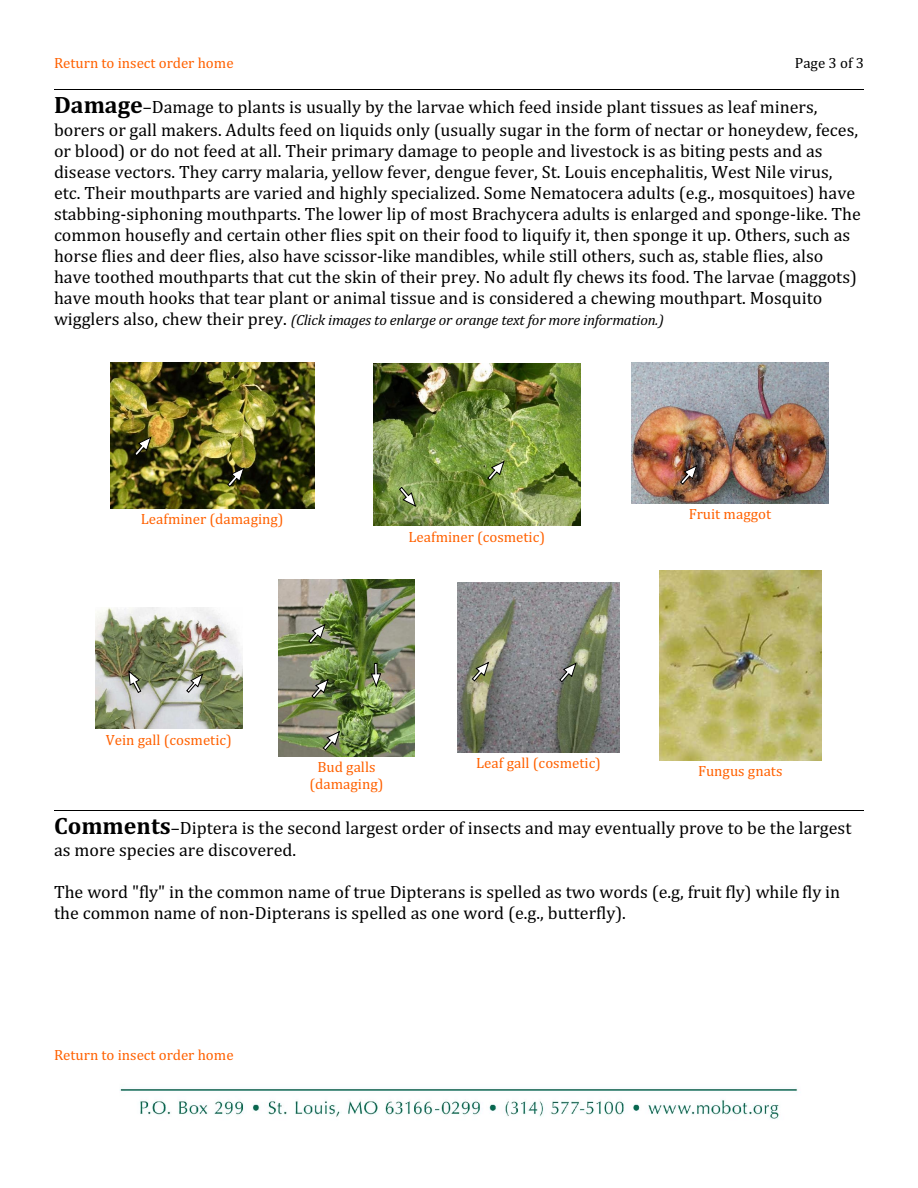
<style>
.page{position:relative;width:918px;height:1188px;background:#fff}
.page>*{position:absolute;margin:0;border:0;box-sizing:border-box;transform-origin:0 0}
.t1{font:18px/21.1px "Cambria";color:#000}
.t2{font:15px/17.4px "Cambria";color:#ff6100;text-align:center}
.t3{font:italic 15px "Cambria";letter-spacing:-.015em;color:#000}
.t4{font:15px "Cambria";color:#000}
.s1{font-weight:700;font-size:24px}
.s2{font-style:normal;font-size:18px}
</style>
<div class="page">
<img style="left:279px;top:580px;width:136px;height:176px">
<img style="left:110px;top:363px;width:205px;height:146px">
<hr style="left:54px;top:89px;width:810px;height:1px;background:#000">
<hr style="left:54px;top:810px;width:810px;height:1px;background:#000">
<img style="left:373px;top:364px;width:207px;height:162px">
<img style="left:632px;top:363px;width:196px;height:140px">
<svg style="left:131px;top:433px;width:24px;height:26px"></svg>
<svg style="left:484px;top:457px;width:25px;height:26px"></svg>
<svg style="left:677px;top:462px;width:24px;height:25px"></svg>
<svg style="left:224px;top:464px;width:24px;height:26px"></svg>
<svg style="left:396px;top:484px;width:24px;height:26px"></svg>
<img style="left:659px;top:571px;width:162px;height:190px">
<img style="left:457px;top:582px;width:163px;height:170px">
<svg style="left:308px;top:675px;width:25px;height:26px"></svg>
<img style="left:95px;top:607px;width:147px;height:122px">
<svg style="left:305px;top:620px;width:24px;height:26px"></svg>
<svg style="left:556px;top:659px;width:25px;height:26px"></svg>
<svg style="left:469px;top:658px;width:24px;height:26px"></svg>
<svg style="left:184px;top:671px;width:23px;height:24px"></svg>
<svg style="left:124px;top:668px;width:21px;height:27px"></svg>
<svg style="left:371px;top:663px;width:11px;height:24px"></svg>
<svg style="left:320px;top:727px;width:24px;height:26px"></svg>
<img style="left:120px;top:1088px;width:678px;height:31px">
<p class="t2" style="left:54px;top:55px;width:181px">Return to insect order home</p>
<p class="t4" style="left:795px;top:57px;width:71px">Page 3 of 3</p>
<p class="t1" style="left:54px;top:98px;width:808px"><span class="s1">Damage</span>–Damage to plants is usually by the larvae which feed inside plant tissues as leaf miners, borers or gall makers. Adults feed on liquids only (usually sugar in the form of nectar or honeydew, feces, or blood) or do not feed at all. Their primary damage to people and livestock is as biting pests and as disease vectors. They carry malaria, yellow fever, dengue fever, St. Louis encephalitis, West Nile virus, etc. Their mouthparts are varied and highly specialized. Some Nematocera adults (e.g., mosquitoes) have stabbing-siphoning mouthparts. The lower lip of most Brachycera adults is enlarged and sponge-like. The common housefly and certain other flies spit on their food to liquify it, then sponge it up. Others, such as horse flies and deer flies, also have scissor-like mandibles, while still others, such as, stable flies, also have toothed mouthparts that cut the skin of their prey. No adult fly chews its food. The larvae (maggots) have mouth hooks that tear plant or animal tissue and is considered a chewing mouthpart. Mosquito</p>
<p class="t3" style="left:54px;top:314px;width:611px"><span class="s2">wigglers also, chew their prey.</span> (Click images to enlarge or orange text for more information.)</p>
<p class="t2" style="left:141px;top:511px;width:144px">Leafminer (damaging)</p>
<p class="t2" style="left:409px;top:529px;width:138px">Leafminer (cosmetic)</p>
<p class="t2" style="left:106px;top:732px;width:127px">Vein gall (cosmetic)</p>
<p class="t2" style="left:309px;top:759px;width:76px">Bud galls (damaging)</p>
<p class="t2" style="left:476px;top:755px;width:126px">Leaf gall (cosmetic)</p>
<p class="t2" style="left:689px;top:506px;width:84px">Fruit maggot</p>
<p class="t2" style="left:698px;top:763px;width:86px">Fungus gnats</p>
<p class="t1" style="left:54px;top:818px;width:799px;line-height:22.5px"><span class="s1">Comments</span>–Diptera is the second largest order of insects and may eventually prove to be the largest as more species are discovered.</p>
<p class="t1" style="left:54px;top:883px;width:788px">The word "fly" in the common name of true Dipterans is spelled as two words (e.g, fruit fly) while fly in the common name of non-Dipterans is spelled as one word (e.g., butterfly).</p>
<p class="t2" style="left:54px;top:1048px;width:181px">Return to insect order home</p>
</div>
